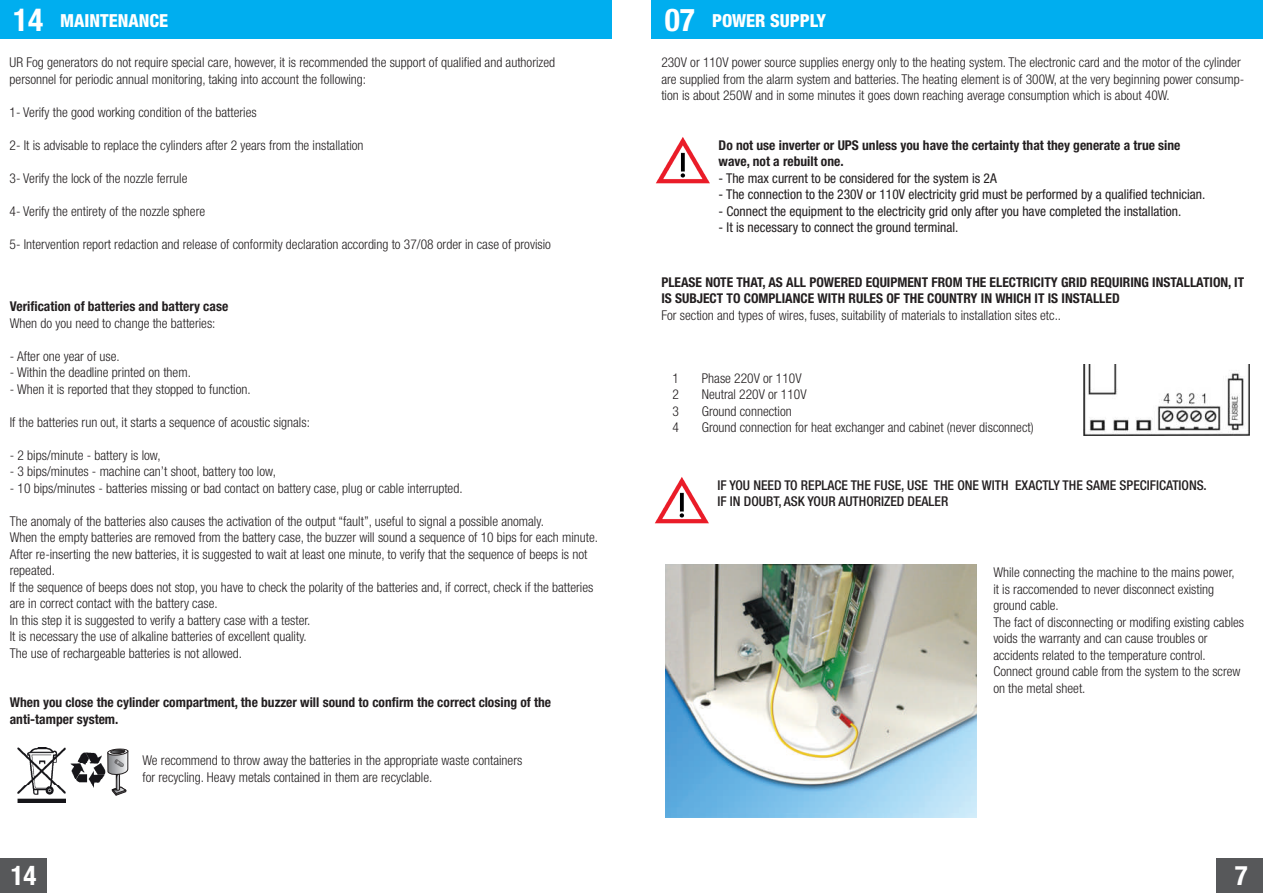
<style>
.page{position:relative;width:1263px;height:893px;background:#fff}
.page>*{position:absolute;margin:0;border:0;box-sizing:border-box;transform-origin:0 0}
.t1{font:700 condensed 27px "Helvetica Neue";color:#fff}
.t2{font:800 condensed 18px "Helvetica Neue";color:#fff}
.t3{font:300 condensed 13.5px/16.5px "Helvetica Neue";color:#231f20}
.t4{font:700 condensed 13.5px/16.5px "Helvetica Neue";color:#231f20}
.t5{font:condensed 13.5px "Helvetica Neue";color:#231f20}
.t6{font:500 condensed 13.5px/16.5px "Helvetica Neue";color:#231f20}
.s1{font-weight:700;font-size:31.5px}
</style>
<div class="page">
<div style="left:0;top:0;width:611px;height:39px;background:#00aeef"></div>
<img style="left:70px;top:752px;width:36px;height:36px">
<svg style="left:107px;top:748px;width:21px;height:47px"></svg>
<img style="left:17px;top:747px;width:49px;height:56px">
<div style="left:652px;top:0;width:611px;height:39px;background:#00aeef"></div>
<img style="left:655px;top:137px;width:55px;height:47px">
<img style="left:654px;top:477px;width:55px;height:47px">
<img style="left:665px;top:565px;width:312px;height:253px">
<img style="left:1083px;top:364px;width:166px;height:71px">
<div style="left:0;top:859px;width:46px;height:34px;background:#57585a"></div>
<div style="left:1216px;top:859px;width:47px;height:34px;background:#57585a"></div>
<h2 class="t2" style="left:13px;top:9px;width:157px"><span class="s1">14</span> MAINTENANCE</h2>
<p class="t3" style="left:10px;top:54px;width:547px">UR Fog generators do not require special care, however, it is recommended the support of qualified and authorized personnel for periodic annual monitoring, taking into account the following:</p>
<p class="t3" style="left:10px;top:104px;width:249px">1- Verify the good working condition of the batteries</p>
<p class="t3" style="left:10px;top:137px;width:356px">2- It is advisable to replace the cylinders after 2 years from the installation</p>
<p class="t3" style="left:10px;top:170px;width:179px">3- Verify the lock of the nozzle ferrule</p>
<p class="t3" style="left:10px;top:203px;width:197px">4- Verify the entirety of the nozzle sphere</p>
<p class="t3" style="left:10px;top:236px;width:543px">5- Intervention report redaction and release of conformity declaration according to 37/08 order in case of provisio</p>
<p class="t4" style="left:10px;top:298px;width:220px">Verification of batteries and battery case</p>
<p class="t3" style="left:10px;top:315px;width:207px">When do you need to change the batteries:</p>
<p class="t3" style="left:10px;top:348px;width:111px">- After one year of use.</p>
<p class="t3" style="left:10px;top:364px;width:183px">- Within the deadline printed on them.</p>
<p class="t3" style="left:10px;top:381px;width:242px">- When it is reported that they stopped to function.</p>
<p class="t3" style="left:10px;top:414px;width:302px">If the batteries run out, it starts a sequence of acoustic signals:</p>
<p class="t3" style="left:10px;top:447px;width:152px">- 2 bips/minute - battery is low,</p>
<p class="t3" style="left:10px;top:463px;width:268px">- 3 bips/minutes - machine can’t shoot, battery too low,</p>
<p class="t3" style="left:10px;top:480px;width:454px">- 10 bips/minutes - batteries missing or bad contact on battery case, plug or cable interrupted.</p>
<p class="t3" style="left:10px;top:513px;width:590px">The anomaly of the batteries also causes the activation of the output “fault”, useful to signal a possible anomaly.<br>When the empty batteries are removed from the battery case, the buzzer will sound a sequence of 10 bips for each minute.<br>After re-inserting the new batteries, it is suggested to wait at least one minute, to verify that the sequence of beeps is not repeated.<br>If the sequence of beeps does not stop, you have to check the polarity of the batteries and, if correct, check if the batteries are in correct contact with the battery case.<br>In this step it is suggested to verify a battery case with a tester.<br>It is necessary the use of alkaline batteries of excellent quality.<br>The use of rechargeable batteries is not allowed.</p>
<p class="t4" style="left:10px;top:694px;width:543px">When you close the cylinder compartment, the buzzer will sound to confirm the correct closing of the anti-tamper system.</p>
<p class="t3" style="left:142px;top:752px;width:381px">We recommend to throw away the batteries in the appropriate waste containers for recycling. Heavy metals contained in them are recyclable.</p>
<h2 class="t2" style="left:665px;top:9px;width:163px"><span class="s1">07</span> POWER SUPPLY</h2>
<p class="t3" style="left:661px;top:54px;width:584px">230V or 110V power source supplies energy only to the heating system. The electronic card and the motor of the cylinder are supplied from the alarm system and batteries. The heating element is of 300W, at the very beginning power consump&shy;tion is about 250W and in some minutes it goes down reaching average consumption which is about 40W.</p>
<p class="t4" style="left:719px;top:137px;width:463px">Do not use inverter or UPS unless you have the certainty that they generate a true sine wave, not a rebuilt one.</p>
<p class="t5" style="left:719px;top:170px;width:280px">- The max current to be considered for the system is 2A</p>
<p class="t5" style="left:719px;top:187px;width:488px">- The connection to the 230V or 110V electricity grid must be performed by a qualified technician.</p>
<p class="t5" style="left:719px;top:203px;width:464px">- Connect the equipment to the electricity grid only after you have completed the installation.</p>
<p class="t5" style="left:719px;top:220px;width:241px">- It is necessary to connect the ground terminal.</p>
<p class="t4" style="left:661px;top:274px;width:584px">PLEASE NOTE THAT, AS ALL POWERED EQUIPMENT FROM THE ELECTRICITY GRID REQUIRING INSTALLATION, IT<br>IS SUBJECT TO COMPLIANCE WITH RULES OF THE COUNTRY IN WHICH IT IS INSTALLED</p>
<p class="t3" style="left:661px;top:307px;width:401px">For section and types of wires, fuses, suitability of materials to installation sites etc..</p>
<p class="t3" style="left:673px;top:370px;width:8px">1</p>
<p class="t3" style="left:702px;top:370px;width:101px">Phase 220V or 110V</p>
<p class="t3" style="left:673px;top:386px;width:8px">2</p>
<p class="t3" style="left:702px;top:386px;width:106px">Neutral 220V or 110V</p>
<p class="t3" style="left:673px;top:403px;width:8px">3</p>
<p class="t3" style="left:702px;top:403px;width:91px">Ground connection</p>
<p class="t3" style="left:673px;top:419px;width:8px">4</p>
<p class="t3" style="left:702px;top:419px;width:333px">Ground connection for heat exchanger and cabinet (never disconnect)</p>
<p class="t6" style="left:717px;top:477px;width:491px">IF YOU NEED TO REPLACE THE FUSE, USE THE ONE WITH EXACTLY THE SAME SPECIFICATIONS.<br>IF IN DOUBT, ASK YOUR AUTHORIZED DEALER</p>
<p class="t3" style="left:993px;top:564px;width:252px">While connecting the machine to the mains power,<br>it is raccomended to never disconnect existing ground cable.<br>The fact of disconnecting or modifing existing cables voids the warranty and can cause troubles or accidents related to the temperature control.<br>Connect ground cable from the system to the screw on the metal sheet.</p>
<h1 class="t1" style="left:11px;top:859px;width:27px">14</h1>
<h1 class="t1" style="left:1235px;top:859px;width:14px">7</h1>
</div>
